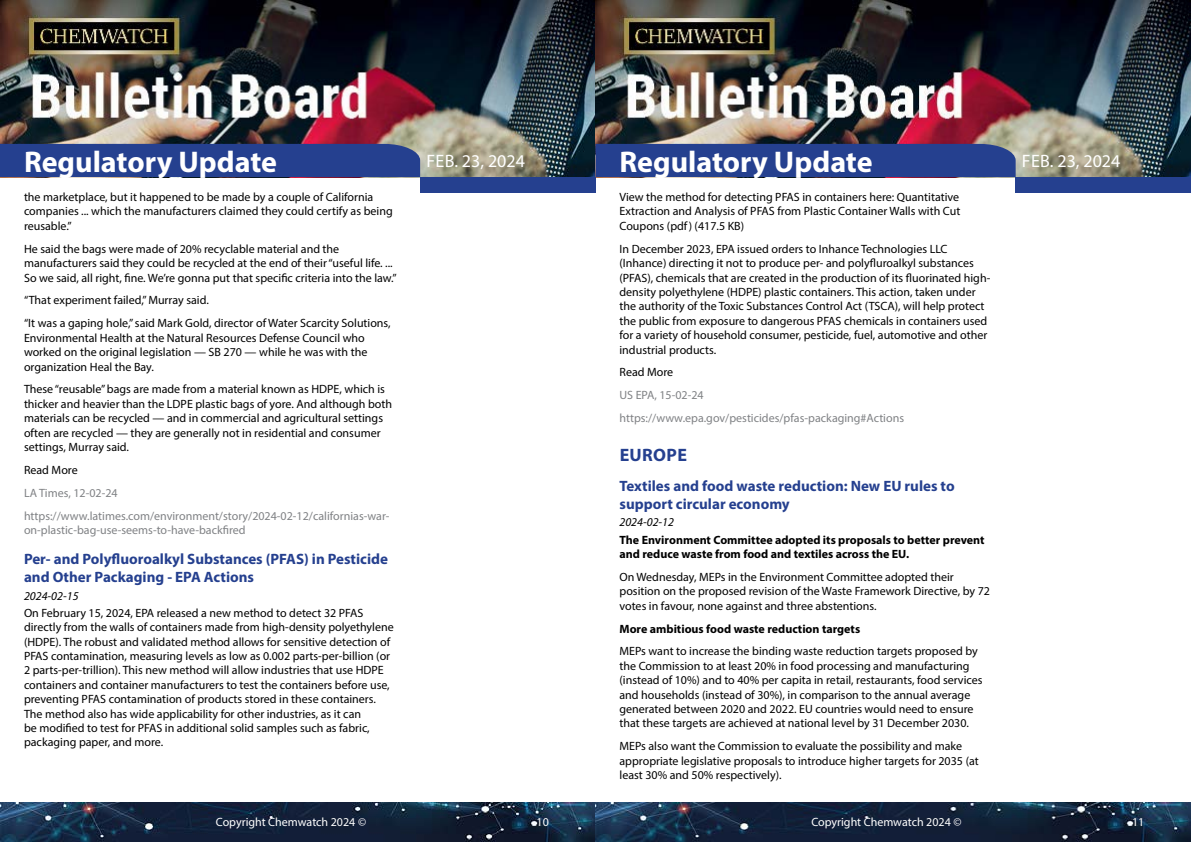
<style>
.page{position:relative;width:1191px;height:842px;background:#fff}
.page>*{position:absolute;margin:0;border:0;box-sizing:border-box;transform-origin:0 0}
.t1{font:700 30px "Myriad Pro";color:#fff}
.t2{font:18px "Myriad Pro";color:#fff}
.t3{font:700 18px "Myriad Pro";letter-spacing:.02em;color:#25408f}
.t4{font:700 15px/18px "Myriad Pro";color:#25408f}
.t5{font:12px/14.4px "Myriad Pro";color:#000}
.t6{font:12px/22.9px "Myriad Pro";color:#808285}
.t7{font:700 12px/14.4px "Myriad Pro";color:#000}
.t8{font:12px "Myriad Pro";color:#fff}
.t9{font:italic 12px "Myriad Pro";color:#000}
</style>
<div class="page">
<img style="left:0;top:0;width:1191px;height:177px">
<div style="left:420px;top:177px;width:175px;height:15px;background:#25408f"></div>
<div style="left:1015px;top:177px;width:176px;height:15px;background:#25408f"></div>
<div style="left:0;top:144px;width:420px;height:33px;background:#25408f"></div>
<div style="left:595px;top:144px;width:420px;height:33px;background:#25408f"></div>
<img style="left:0;top:802px;width:1191px;height:40px">
<h1 class="t1" style="left:24px;top:142px;width:255px">Regulatory Update</h1>
<h2 class="t2" style="left:426px;top:149px;width:100px">Feb. 23, 2024</h2>
<h1 class="t1" style="left:619px;top:142px;width:255px">Regulatory Update</h1>
<h2 class="t2" style="left:1022px;top:149px;width:100px">Feb. 23, 2024</h2>
<p class="t5" style="left:619px;top:190px;width:342px;text-align:justify">View the method for detecting PFAS in containers here: Quantitative Extraction and Analysis of PFAS from Plastic Container Walls with Cut Coupons (pdf) (417.5 KB)</p>
<p class="t5" style="left:619px;top:241px;width:372px">In December 2023, EPA issued orders to Inhance Technologies LLC (Inhance) directing it not to produce per- and polyfluroalkyl substances (PFAS), chemicals that are created in the production of its fluorinated high&shy;density polyethylene (HDPE) plastic containers. This action, taken under the authority of the Toxic Substances Control Act (TSCA), will help protect the public from exposure to dangerous PFAS chemicals in containers used for a variety of household consumer, pesticide, fuel, automotive and other industrial products.</p>
<p class="t5" style="left:619px;top:365px;width:55px">Read More</p>
<p class="t6" style="left:619px;top:384px;width:286px">US EPA, 15-02-24 https://www.epa.gov/pesticides/pfas-packaging#Actions</p>
<h2 class="t3" style="left:619px;top:443px;width:69px">EUROPE</h2>
<p class="t4" style="left:619px;top:476px;width:337px">Textiles and food waste reduction: New EU rules to support circular economy</p>
<p class="t9" style="left:619px;top:515px;width:56px">2024-02-12</p>
<p class="t7" style="left:619px;top:532px;width:366px">The Environment Committee adopted its proposals to better prevent and reduce waste from food and textiles across the EU.</p>
<p class="t5" style="left:619px;top:569px;width:372px">On Wednesday, MEPs in the Environment Committee adopted their position on the proposed revision of the Waste Framework Directive, by 72 votes in favour, none against and three abstentions.</p>
<p class="t7" style="left:619px;top:621px;width:242px">More ambitious food waste reduction targets</p>
<p class="t5" style="left:619px;top:644px;width:365px">MEPs want to increase the binding waste reduction targets proposed by the Commission to at least 20% in food processing and manufacturing (instead of 10%) and to 40% per capita in retail, restaurants, food services and households (instead of 30%), in comparison to the annual average generated between 2020 and 2022. EU countries would need to ensure that these targets are achieved at national level by 31 December 2030.</p>
<p class="t5" style="left:619px;top:739px;width:361px">MEPs also want the Commission to evaluate the possibility and make appropriate legislative proposals to introduce higher targets for 2035 (at least 30% and 50% respectively).</p>
<p class="t5" style="left:24px;top:190px;width:370px">the marketplace, but it happened to be made by a couple of California companies ... which the manufacturers claimed they could certify as being reusable.”</p>
<p class="t5" style="left:24px;top:241px;width:374px">He said the bags were made of 20% recyclable material and the manufacturers said they could be recycled at the end of their “useful life. ...<br>So we said, all right, fine. We’re gonna put that specific criteria into the law.”</p>
<p class="t5" style="left:24px;top:289px;width:368px;line-height:22.9px">“That experiment failed,” Murray said.<br>“It was a gaping hole,” said Mark Gold, director of Water Scarcity Solutions,</p>
<p class="t5" style="left:24px;top:330px;width:345px">Environmental Health at the Natural Resources Defense Council who worked on the original legislation — SB 270 — while he was with the organization Heal the Bay.</p>
<p class="t5" style="left:24px;top:382px;width:370px">These “reusable” bags are made from a material known as HDPE, which is thicker and heavier than the LDPE plastic bags of yore. And although both materials can be recycled — and in commercial and agricultural settings often are recycled — they are generally not in residential and consumer settings, Murray said.</p>
<p class="t5" style="left:24px;top:463px;width:55px">Read More</p>
<p class="t6" style="left:24px;top:481px;width:367px">LA Times, 12-02-24 https://www.latimes.com/environment/story/2024-02-12/californias-war-</p>
<p class="t6" style="left:24px;top:519px;width:223px">on-plastic-bag-use-seems-to-have-backfired</p>
<p class="t4" style="left:24px;top:550px;width:365px">Per- and Polyfluoroalkyl Substances (PFAS) in Pesticide and Other Packaging - EPA Actions</p>
<p class="t9" style="left:24px;top:588px;width:56px">2024-02-15</p>
<p class="t5" style="left:24px;top:605px;width:371px">On February 15, 2024, EPA released a new method to detect 32 PFAS directly from the walls of containers made from high-density polyethylene (HDPE). The robust and validated method allows for sensitive detection of PFAS contamination, measuring levels as low as 0.002 parts-per-billion (or 2 parts-per-trillion). This new method will allow industries that use HDPE containers and container manufacturers to test the containers before use, preventing PFAS contamination of products stored in these containers.<br>The method also has wide applicability for other industries, as it can<br>be modified to test for PFAS in additional solid samples such as fabric, packaging paper, and more.</p>
<p class="t8" style="left:216px;top:815px;width:152px">Copyright Chemwatch 2024 ©</p>
<p class="t8" style="left:536px;top:815px;width:14px">10</p>
<p class="t8" style="left:811px;top:815px;width:152px">Copyright Chemwatch 2024 ©</p>
<p class="t8" style="left:1132px;top:815px;width:14px">11</p>
</div>
